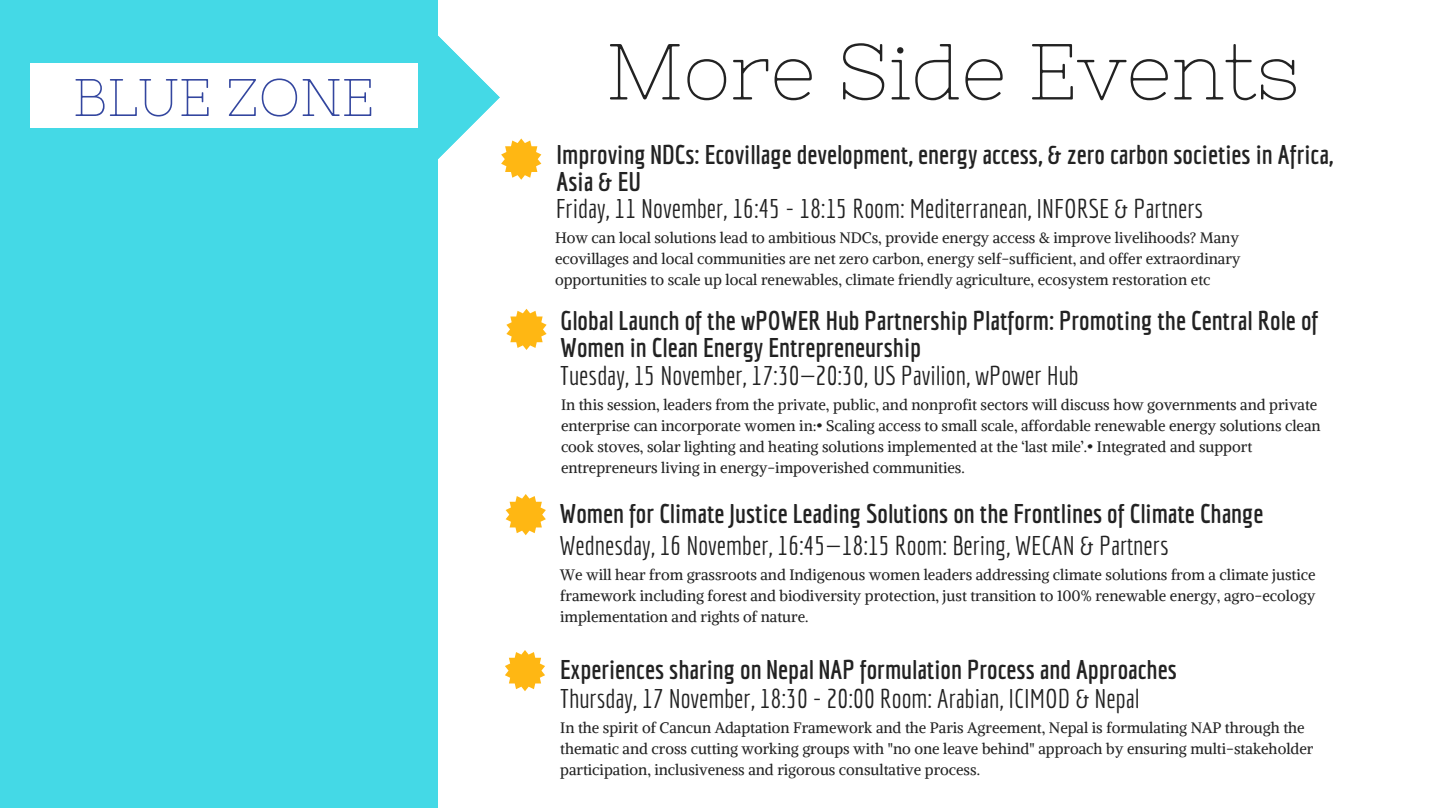
<style>
.page{position:relative;width:1440px;height:809px;background:#fff}
.page>*{position:absolute;margin:0;border:0;box-sizing:border-box;transform-origin:0 0}
.t1{font:79.2px "Nixie One";color:#222}
.t2{font:52.8px "Nixie One";color:#33469f}
.t3{font:700 26.4px/27px "Economica";color:#222}
.t4{font:26.4px "Economica";color:#222}
.t5{font:15.1px/21px "Alike";color:#222;text-align:justify}
</style>
<div class="page">
<div style="left:0;top:0;width:438px;height:808px;background:#44d9e6"></div>
<div style="left:30px;top:64px;width:387px;height:64px;background:#fff"></div>
<svg style="left:292px;top:35px;width:249px;height:145px"></svg>
<svg style="left:506px;top:494px;width:40px;height:41px"></svg>
<svg style="left:505px;top:650px;width:40px;height:41px"></svg>
<svg style="left:506px;top:309px;width:41px;height:41px"></svg>
<h2 class="t2" style="left:73px;top:67px;width:303px">BLUE ZONE</h2>
<h1 class="t1" style="left:606px;top:26px;width:695px">More Side Events</h1>
<h3 class="t3" style="left:556px;top:140px;width:779px">Improving NDCs: Ecovillage development, energy access, &amp; zero carbon societies in Africa,<br>Asia &amp; EU</h3>
<h3 class="t4" style="left:556px;top:193px;width:649px">Friday, 11 November, 16:45 - 18:15 Room: Mediterranean, INFORSE &amp; Partners</h3>
<p class="t5" style="left:555px;top:227px;width:687px">How can local solutions lead to ambitious NDCs, provide energy access &amp; improve livelihoods? Many ecovillages and local communities are net zero carbon, energy self-sufficient, and offer extraordinary opportunities to scale up local renewables, climate friendly agriculture, ecosystem restoration etc</p>
<h3 class="t3" style="left:560px;top:307px;width:760px">Global Launch of the wPOWER Hub Partnership Platform: Promoting the Central Role of<br>Women in Clean Energy Entrepreneurship</h3>
<h3 class="t4" style="left:560px;top:359px;width:520px">Tuesday, 15 November, 17:30—20:30, US Pavilion, wPower Hub</h3>
<p class="t5" style="left:561px;top:394px;width:761px;text-align:left">In this session, leaders from the private, public, and nonprofit sectors will discuss how governments and private enterprise can incorporate women in:• Scaling access to small scale, affordable renewable energy solutions clean cook stoves, solar lighting and heating solutions implemented at the ‘last mile’.• Integrated and support entrepreneurs living in energy-impoverished communities.</p>
<h3 class="t3" style="left:560px;top:500px;width:706px">Women for Climate Justice Leading Solutions on the Frontlines of Climate Change</h3>
<h3 class="t4" style="left:560px;top:530px;width:611px">Wednesday, 16 November, 16:45—18:15 Room: Bering, WECAN &amp; Partners</h3>
<p class="t5" style="left:560px;top:564px;width:757px">We will hear from grassroots and Indigenous women leaders addressing climate solutions from a climate justice framework including forest and biodiversity protection, just transition to 100% renewable energy, agro-ecology implementation and rights of nature.</p>
<h3 class="t3" style="left:560px;top:656px;width:618px">Experiences sharing on Nepal NAP formulation Process and Approaches</h3>
<h3 class="t4" style="left:560px;top:683px;width:581px">Thursday, 17 November, 18:30 - 20:00 Room: Arabian, ICIMOD &amp; Nepal</h3>
<p class="t5" style="left:560px;top:717px;width:755px;text-align:left">In the spirit of Cancun Adaptation Framework and the Paris Agreement, Nepal is formulating NAP through the thematic and cross cutting working groups with "no one leave behind" approach by ensuring multi-stakeholder participation, inclusiveness and rigorous consultative process.</p>
</div>
